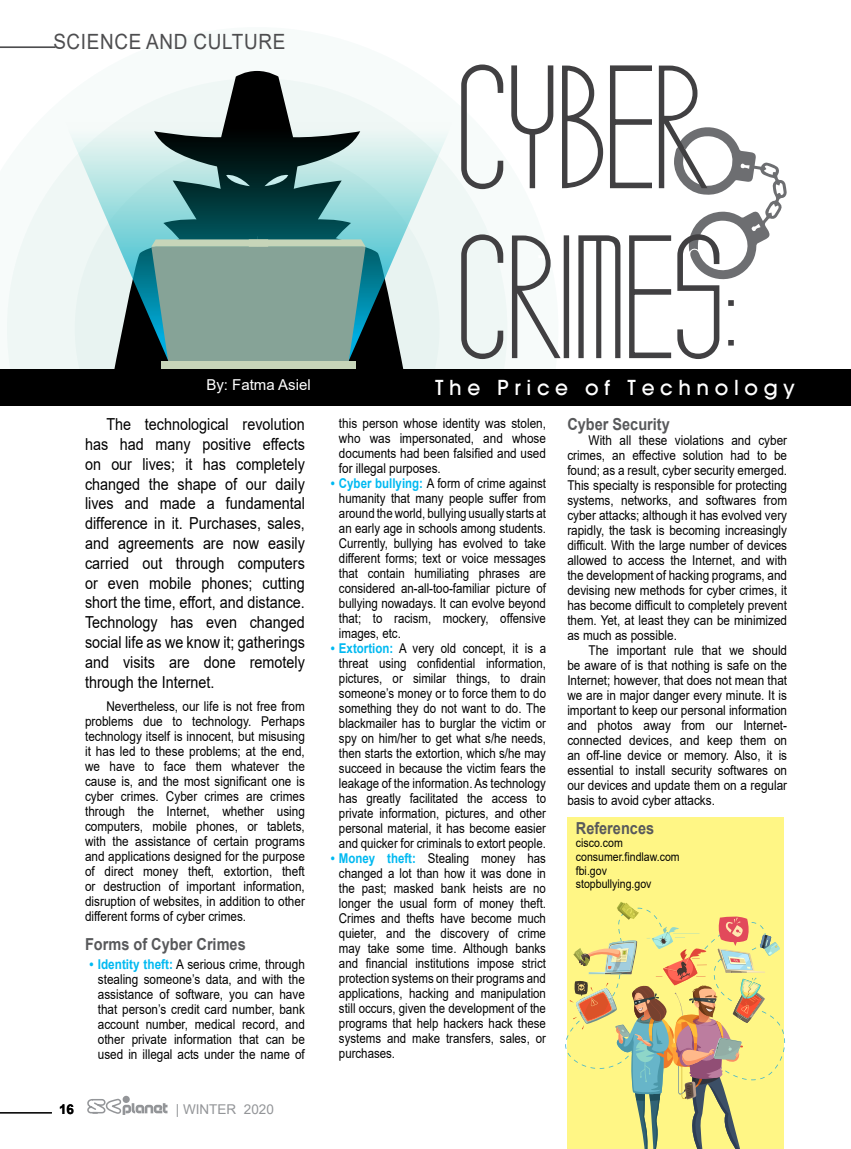
<style>
.page{position:relative;width:851px;height:1149px;background:#fff}
.page>*{position:absolute;margin:0;border:0;box-sizing:border-box;transform-origin:0 0}
.t1{font:22.5px "Avant Garde Md ITC";letter-spacing:.25em;color:#fff}
.t2{font:21px "Arial";letter-spacing:.035em;color:#4d4d4f;scale:.9 1}
.t3{font:16.5px/19.8px "Arial";color:#000;text-align:justify;scale:.87 1}
.t4{font:700 16.5px "Arial";color:#58595b;scale:.88 1}
.t5{font:15px "Arial";color:#fff}
.t6{font:13.5px/15px "Arial";color:#000;text-align:justify;scale:.87 1}
.t7{font:13.5px/15px "Arial";color:#000;text-align:justify;scale:.85 1}
.t8{font:13.5px "Arial";color:#939598}
.t9{font:700 13.5px "Arial";color:#000}
.t10{font:12px/13.5px "Arial";color:#000;scale:.88 1}
.s1{font-weight:700;color:#00b9f1}
</style>
<div class="page">
<svg style="left:87px;top:1098px;width:80px;height:16px"></svg>
<div style="left:123px;top:1095px;width:7px;height:7px;background:#939598;border-radius:50%"></div>
<hr style="left:0;top:1111px;width:52px;height:1px;background:#000">
<div style="left:567px;top:816px;width:216px;height:332px;background:#fff685"></div>
<svg style="left:7px;top:46px;width:501px;height:323px"></svg>
<svg style="left:64px;top:121px;width:389px;height:240px"></svg>
<svg style="left:114px;top:71px;width:290px;height:298px;background:#7c9d9a"></svg>
<hr style="left:0;top:46px;width:55px;height:2px;background:#4d4d4f">
<svg style="left:460px;top:64px;width:44px;height:126px"></svg>
<svg style="left:460px;top:233px;width:44px;height:127px"></svg>
<svg style="left:511px;top:65px;width:275px;height:294px"></svg>
<div style="left:0;top:369px;width:850px;height:36px;background:#000"></div>
<svg style="left:565px;top:901px;width:219px;height:247px"></svg>
<h2 class="t2" style="left:53px;top:27px;width:259px">SCIENCE AND CULTURE</h2>
<p class="t5" style="left:206px;top:374px;width:106px">By: Fatma Asiel</p>
<h1 class="t1" style="left:435px;top:374px;width:361px">The Price of Technology</h1>
<p class="t3" style="left:85px;top:414px;width:254px;text-indent:21px">The technological revolution has had many positive effects on our lives; it has completely changed the shape of our daily lives and made a fundamental difference in it. Purchases, sales, and agreements are now easily carried out through computers or even mobile phones; cutting short the time, effort, and distance.<br>Technology has even changed social life as we know it; gatherings and visits are done remotely through the Internet.</p>
<p class="t6" style="left:85px;top:698px;width:254px;text-indent:21px">Nevertheless, our life is not free from problems due to technology. Perhaps technology itself is innocent, but misusing it has led to these problems; at the end, we have to face them whatever the cause is, and the most significant one is cyber crimes. Cyber crimes are crimes through the Internet, whether using computers, mobile phones, or tablets, with the assistance of certain programs and applications designed for the purpose of direct money theft, extortion, theft or destruction of important information, disruption of websites, in addition to other different forms of cyber crimes.</p>
<p class="t4" style="left:85px;top:932px;width:184px">Forms of Cyber Crimes</p>
<p class="t6" style="left:98px;top:956px;width:239px;text-indent:-8px"><span class="s1">• Identity theft:</span> A serious crime, through stealing someone’s data, and with the assistance of software, you can have that person’s credit card number, bank account number, medical record, and other private information that can be used in illegal acts under the name of</p>
<p class="t9" style="left:59px;top:1099px;width:17px">16</p>
<p class="t8" style="left:176px;top:1099px;width:100px">| WINTER 2020</p>
<p class="t6" style="left:339px;top:415px;width:239px">this person whose identity was stolen, who was impersonated, and whose documents had been falsified and used for illegal purposes.</p>
<p class="t7" style="left:339px;top:475px;width:245px;text-indent:-8px"><span class="s1">• Cyber bullying:</span> A form of crime against humanity that many people suffer from around the world, bullying usually starts at an early age in schools among students.<br>Currently, bullying has evolved to take different forms; text or voice messages that contain humiliating phrases are considered an-all-too-familiar picture of bullying nowadays. It can evolve beyond that; to racism, mockery, offensive images, etc.</p>
<p class="t7" style="left:339px;top:640px;width:245px;text-indent:-8px"><span class="s1">• Extortion:</span> A very old concept, it is a threat using confidential information, pictures, or similar things, to drain someone’s money or to force them to do something they do not want to do. The blackmailer has to burglar the victim or spy on him/her to get what s/he needs, then starts the extortion, which s/he may succeed in because the victim fears the leakage of the information. As technology has greatly facilitated the access to private information, pictures, and other personal material, it has become easier and quicker for criminals to extort people.</p>
<p class="t7" style="left:339px;top:850px;width:245px;text-indent:-8px"><span class="s1">• Money theft:</span> Stealing money has changed a lot than how it was done in the past; masked bank heists are no longer the usual form of money theft.<br>Crimes and thefts have become much quieter, and the discovery of crime may take some time. Although banks and financial institutions impose strict protection systems on their programs and applications, hacking and manipulation still occurs, given the development of the programs that help hackers hack these systems and make transfers, sales, or purchases.</p>
<p class="t4" style="left:567px;top:412px;width:118px">Cyber Security</p>
<p class="t6" style="left:567px;top:432px;width:254px;text-indent:21px">With all these violations and cyber crimes, an effective solution had to be found; as a result, cyber security emerged.<br>This specialty is responsible for protecting systems, networks, and softwares from cyber attacks; although it has evolved very rapidly, the task is becoming increasingly difficult. With the large number of devices allowed to access the Internet, and with the development of hacking programs, and devising new methods for cyber crimes, it has become difficult to completely prevent them. Yet, at least they can be minimized as much as possible.</p>
<p class="t6" style="left:567px;top:642px;width:254px;text-indent:21px">The important rule that we should be aware of is that nothing is safe on the Internet; however, that does not mean that we are in major danger every minute. It is important to keep our personal information and photos away from our Internet&shy;connected devices, and keep them on an off-line device or memory. Also, it is essential to install security softwares on our devices and update them on a regular basis to avoid cyber attacks.</p>
<p class="t4" style="left:575px;top:816px;width:90px">References</p>
<p class="t10" style="left:575px;top:836px;width:120px">cisco.com consumer.findlaw.com fbi.gov stopbullying.gov</p>
</div>
